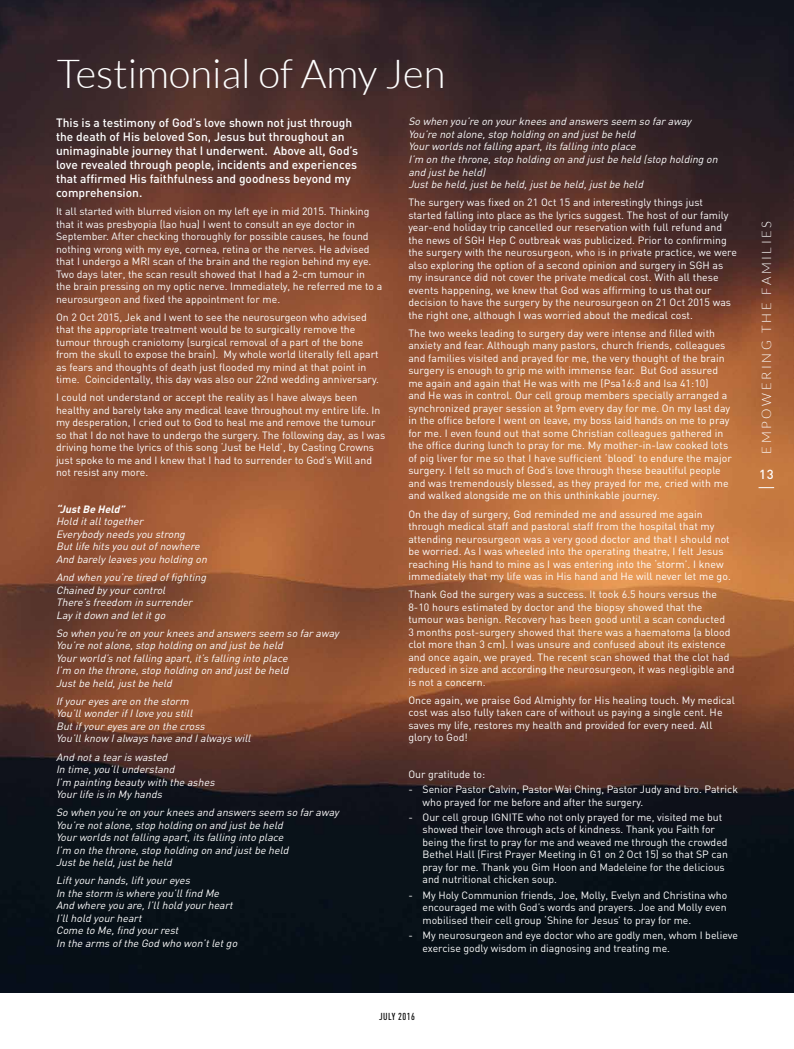
<style>
.page{position:relative;width:794px;height:1049px;background:#fff}
.page>*{position:absolute;margin:0;border:0;box-sizing:border-box;transform-origin:0 0}
.t1{font:300 40px "Lato";color:#fff}
.t2{font:300 13px "Lato";letter-spacing:.2em;color:#fff}
.t3{font:500 13px "DIN";color:#fff}
.t4{font:500 12px/14px "DIN";color:#fff}
.t5{font:10.5px/12.5px "DIN";color:#fff}
.t6{font:italic 10.5px/12.5px "DIN";color:#fff}
.t7{font:italic 700 10.5px "DIN";color:#fff}
.t8{font:500 condensed 10px "DIN Pro";letter-spacing:.05em;color:#000}
</style>
<div class="page">
<img style="left:0;top:0;width:794px;height:992px">
<svg style="left:758px;top:487px;width:16px;height:1px"></svg>
<h1 class="t1" style="left:57px;top:52px;width:390px">Testimonial of Amy Jen</h1>
<p class="t4" style="left:56px;top:115px;width:304px">This is a testimony of God’s love shown not just through the death of His beloved Son, Jesus but throughout an unimaginable journey that I underwent. Above all, God’s love revealed through people, incidents and experiences that affirmed His faithfulness and goodness beyond my comprehension.</p>
<p class="t5" style="left:56px;top:205px;width:328px">It all started with blurred vision on my left eye in mid 2015. Thinking that it was presbyopia (lao hua) I went to consult an eye doctor in September. After checking thoroughly for possible causes, he found nothing wrong with my eye, cornea, retina or the nerves. He advised that I undergo a MRI scan of the brain and the region behind my eye.<br>Two days later, the scan result showed that I had a 2-cm tumour in the brain pressing on my optic nerve. Immediately, he referred me to a neurosurgeon and fixed the appointment for me.</p>
<p class="t5" style="left:56px;top:311px;width:324px">On 2 Oct 2015, Jek and I went to see the neurosurgeon who advised that the appropriate treatment would be to surgically remove the tumour through craniotomy (surgical removal of a part of the bone from the skull to expose the brain). My whole world literally fell apart as fears and thoughts of death just flooded my mind at that point in time. Coincidentally, this day was also our 22nd wedding anniversary.</p>
<p class="t5" style="left:56px;top:391px;width:331px">I could not understand or accept the reality as I have always been healthy and barely take any medical leave throughout my entire life. In my desperation, I cried out to God to heal me and remove the tumour so that I do not have to undergo the surgery. The following day, as I was driving home the lyrics of this song ‘Just be Held’, by Casting Crowns just spoke to me and I knew that I had to surrender to God’s Will and not resist any more.</p>
<p class="t7" style="left:56px;top:502px;width:73px">“JustBe Held”</p>
<p class="t6" style="left:56px;top:515px;width:155px">Hold italltogether<br>Everybodyneeds you strong<br>Butlife hits you outofnowhere<br>And barelyleaves you holding on</p>
<p class="t6" style="left:56px;top:571px;width:154px">And when you’re tired offighting<br>Chained byyourcontrol<br>There’s freedom in surrender<br>Layitdown and letitgo</p>
<p class="t6" style="left:56px;top:626px;width:287px">So when you’re on yourknees and answers seem so faraway You’re notalone,stop holding on and justbe held Yourworld’s notfalling apart,it’s falling into place<br>I’m on the throne,stop holding on and justbe held<br>Justbe held,justbe held</p>
<p class="t6" style="left:56px;top:695px;width:199px">Ifyoureyes are on the storm<br>You’llwonderifIlove you still<br>Butifyoureyes are on the cross<br>You’llknow Ialways have and Ialways will</p>
<p class="t6" style="left:56px;top:750px;width:163px">And nota tearis wasted<br>In time,you’llunderstand<br>I’m painting beautywith the ashes<br>Yourlife is in Myhands</p>
<p class="t6" style="left:56px;top:806px;width:287px">So when you’re on yourknees and answers seem so faraway You’re notalone,stop holding on and justbe held Yourworlds notfalling apart,its falling into place<br>I’m on the throne,stop holding on and justbe held<br>Justbe held,justbe held</p>
<p class="t6" style="left:56px;top:874px;width:185px">Liftyourhands,liftyoureyes<br>In the storm is where you’llfind Me<br>And where you are,I’llhold yourheart<br>I’llhold yourheart<br>Come to Me,find yourrest<br>In the arms ofthe God who won’tletgo</p>
<p class="t6" style="left:408px;top:115px;width:314px">So when you’re on yourknees and answers seem so faraway You’re notalone,stop holding on and justbe held<br>Yourworlds notfalling apart,its falling into place<br>I’m on the throne,stop holding on and justbe held (stop holding on and justbe held)<br>Justbe held,justbe held,justbe held,justbe held</p>
<p class="t5" style="left:408px;top:196px;width:330px">The surgery was fixed on 21 Oct 15 and interestingly things just started falling into place as the lyrics suggest. The host of our family year-end holiday trip cancelled our reservation with full refund and the news of SGH Hep C outbreak was publicized. Prior to confirming the surgery with the neurosurgeon, who is in private practice, we were also exploring the option of a second opinion and surgery in SGH as my insurance did not cover the private medical cost. With all these events happening, we knew that God was affirming to us that our decision to have the surgery by the neurosurgeon on 21 Oct 2015 was the right one, although I was worried about the medical cost.</p>
<p class="t5" style="left:408px;top:327px;width:325px">The two weeks leading to surgery day were intense and filled with anxiety and fear. Although many pastors, church friends, colleagues and families visited and prayed for me, the very thought of the brain surgery is enough to grip me with immense fear. But God assured me again and again that He was with me (Psa16:8 and Isa 41:10)<br>and He was in control. Our cell group members specially arranged a synchronized prayer session at 9pm every day for me. On my last day in the office before I went on leave, my boss laid hands on me to pray for me. I even found out that some Christian colleagues gathered in the office during lunch to pray for me. My mother-in-law cooked lots of pig liver for me so that I have sufficient ‘blood’ to endure the major surgery. I felt so much of God’s love through these beautiful people and was tremendously blessed, as they prayed for me, cried with me and walked alongside me on this unthinkable journey.</p>
<p class="t5" style="left:408px;top:507px;width:324px">On the day of surgery, God reminded me and assured me again through medical staff and pastoral staff from the hospital that my attending neurosurgeon was a very good doctor and that I should not be worried. As I was wheeled into the operating theatre, I felt Jesus reaching His hand to mine as I was entering into the ‘storm’. I knew immediately that my life was in His hand and He will never let me go.</p>
<p class="t5" style="left:408px;top:588px;width:327px">Thank God the surgery was a success. It took 6.5 hours versus the 8-10 hours estimated by doctor and the biopsy showed that the tumour was benign. Recovery has been good until a scan conducted<br>3 months post-surgery showed that there was a haematoma (a blood clot more than 3 cm). I was unsure and confused about its existence and once again, we prayed. The recent scan showed that the clot had reduced in size and according the neurosurgeon, it was negligible and is not a concern.</p>
<p class="t5" style="left:408px;top:694px;width:328px">Once again, we praise God Almighty for His healing touch. My medical cost was also fully taken care of without us paying a single cent. He saves my life, restores my health and provided for every need. All glory to God!</p>
<p class="t5" style="left:408px;top:767px;width:78px">Our gratitude to:</p>
<p class="t5" style="left:422px;top:783px;width:317px;text-indent:-14px">- Senior Pastor Calvin, Pastor Wai Ching, Pastor Judy and bro. Patrick who prayed for me before and after the surgery.</p>
<p class="t5" style="left:422px;top:810px;width:307px;text-indent:-14px">- Our cell group IGNITE who not only prayed for me, visited me but showed their love through acts of kindness. Thank you Faith for being the first to pray for me and weaved me through the crowded Bethel Hall (First Prayer Meeting in G1 on 2 Oct 15) so that SP can pray for me. Thank you Gim Hoon and Madeleine for the delicious and nutritional chicken soup.</p>
<p class="t5" style="left:422px;top:888px;width:306px;text-align:justify;text-indent:-14px">- My Holy Communion friends, Joe, Molly, Evelyn and Christina who encouraged me with God’s words and prayers. Joe and Molly even mobilised their cell group ‘Shine for Jesus’ to pray for me.</p>
<p class="t5" style="left:422px;top:929px;width:317px;text-indent:-14px">- My neurosurgeon and eye doctor who are godly men, whom I believe exercise godly wisdom in diagnosing and treating me.</p>
<p class="t2" style="left:759px;top:454px;width:234px;rotate:-90deg">EMPOWERING THE FAMILIES</p>
<p class="t3" style="left:759px;top:465px;width:16px">13</p>
<p class="t8" style="left:379px;top:1010px;width:37px">JULY 2016</p>
</div>
